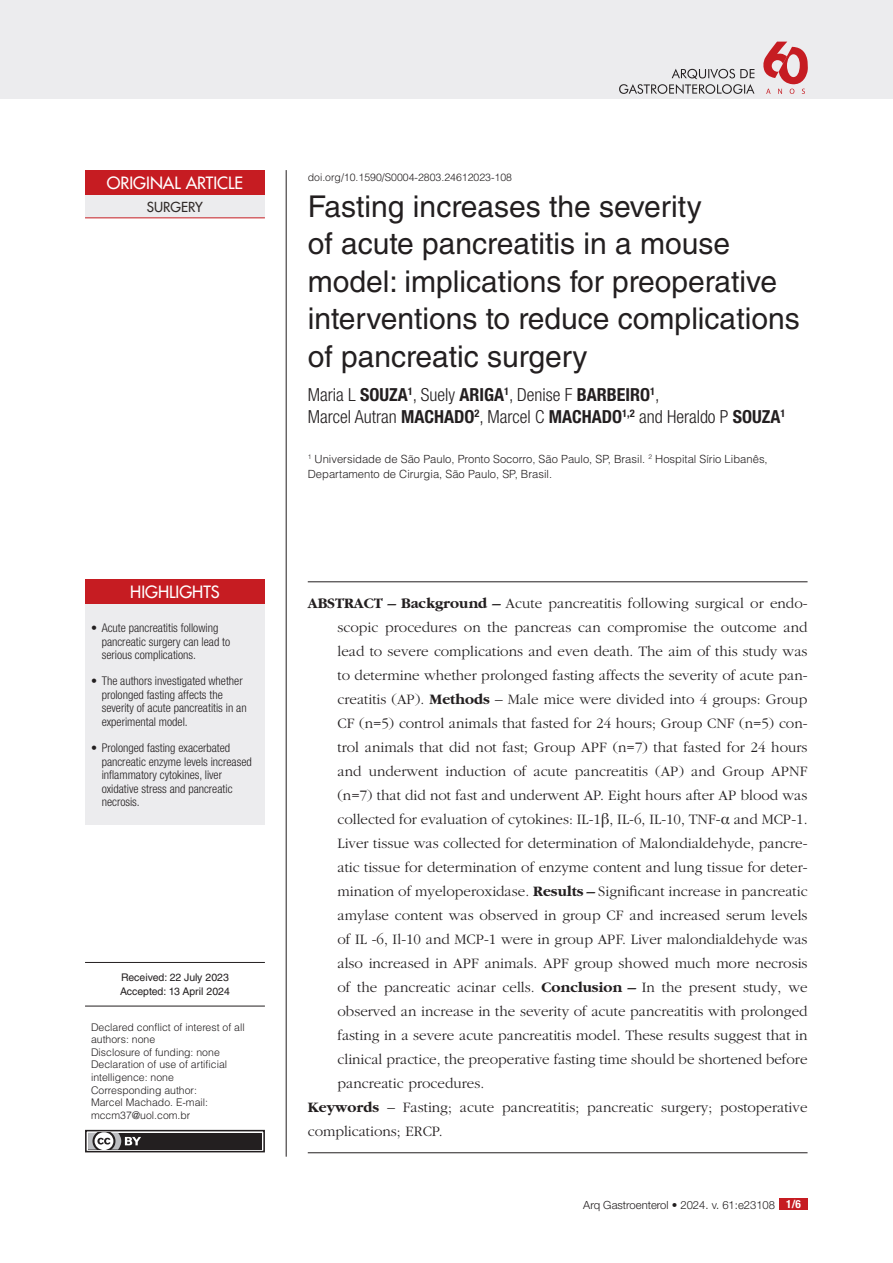
<style>
.page{position:relative;width:893px;height:1263px;background:#fff}
.page>*{position:absolute;margin:0;border:0;box-sizing:border-box;transform-origin:0 0}
.Titulo{font:30px/37.5px "Helvetica LT Std";color:#231f20}
.Autores{font:300 condensed 18px/21.6px "Helvetica Neue LT Pro";color:#231f20}
.Vinheta{font:16.5px "Futura";color:#fff}
.Body_Abstract{font:300 15px/24px "Garamond";color:#231f20;text-align:justify}
.Body_Abstratc_Final{font:300 15px/24px "Garamond";color:#231f20}
.Sub_V{font:13.5px "Futura";color:#302a28}
.Body_Tabela{font:300 condensed 12px/13.5px "Helvetica Neue LT Pro";color:#231f20}
.Credit_Titulo{font:300 11.25px/15px "Helvetica LT Std";color:#231f20}
.Body_Text{font:300 11.25px "Helvetica Neue LT Pro";color:#231f20}
.Credito_Sfio{font:300 10.5px/12.6px "Helvetica LT Std";color:#231f20}
.Doi{font:300 10.5px "Helvetica LT Std";color:#231f20}
.Data{font:10.5px "Helvetica LT Std";color:#231f20}
.s1{font-weight:700}
.s2{font-family:"Times";font-weight:400}
.s3{font-weight:700;font-stretch:condensed;color:#fff}
</style>
<div class="page">
<hr style="left:286px;top:170px;width:1px;height:987px;background:#231f20">
<div style="left:0;top:0;width:893px;height:99px;background:#ececee"></div>
<svg style="left:619px;top:69px;width:135px;height:25px"></svg>
<svg style="left:763px;top:42px;width:45px;height:52px"></svg>
<div style="left:779px;top:1198px;width:29px;height:12px;background:#c61c22"></div>
<div style="left:85px;top:1130px;width:180px;height:22px;border:2px solid #231f20"></div>
<div style="left:88px;top:1133px;width:174px;height:16px;background:#231f20"></div>
<svg style="left:88px;top:1133px;width:53px;height:16px"></svg>
<div style="left:85px;top:579px;width:180px;height:25px;background:#c61c22"></div>
<div style="left:85px;top:604px;width:180px;height:221px;background:#ececee"></div>
<hr style="left:308px;top:581px;width:499px;height:1px;background:#231f20">
<hr style="left:308px;top:1152px;width:499px;height:1px;background:#231f20">
<div style="left:85px;top:170px;width:180px;height:25px;background:#c61c22"></div>
<div style="left:85px;top:195px;width:180px;height:23px;background:#ececee"></div>
<hr style="left:85px;top:218px;width:180px;height:1px;background:#c61c22">
<hr style="left:85px;top:962px;width:180px;height:1px;background:#231f20">
<hr style="left:85px;top:1006px;width:180px;height:1px;background:#231f20">
<p class="Vinheta" style="left:107px;top:172px;width:138px">ORIGINAL ARTICLE</p>
<p class="Sub_V" style="left:147px;top:198px;width:57px">SURGERY</p>
<p class="Vinheta" style="left:130px;top:582px;width:91px">HIGHLIGHTS</p>
<p class="Body_Tabela" style="left:102px;top:621px;width:130px;text-indent:-11px">• Acute pancreatitis following pancreatic surgery can lead to serious complications.</p>
<p class="Body_Tabela" style="left:102px;top:674px;width:147px;text-indent:-11px">• The authors investigated whether prolonged fasting affects the severity of acute pancreatitis in an experimental model.</p>
<p class="Body_Tabela" style="left:102px;top:741px;width:152px;text-indent:-11px">• Prolonged fasting exacerbated pancreatic enzyme levels increased inflammatory cytokines, liver oxidative stress and pancreatic necrosis.</p>
<p class="Data" style="left:121px;top:971px;width:109px">Received: 22 July 2023</p>
<p class="Data" style="left:120px;top:985px;width:111px">Accepted: 13 April 2024</p>
<p class="Credito_Sfio" style="left:91px;top:1020px;width:155px">Declared conflict of interest of all authors: none</p>
<p class="Credito_Sfio" style="left:91px;top:1046px;width:130px">Disclosure of funding: none</p>
<p class="Credito_Sfio" style="left:91px;top:1058px;width:138px">Declaration of use of artificial intelligence: none</p>
<p class="Credito_Sfio" style="left:91px;top:1083px;width:119px">Corresponding author:<br>Marcel Machado. E-mail: mccm37@uol.com.br</p>
<p class="Doi" style="left:308px;top:170px;width:206px">doi.org/10.1590/S0004-2803.24612023-108</p>
<p class="Titulo" style="left:308px;top:187px;width:493px">Fasting increases the severity<br>of acute pancreatitis in a mouse model: implications for preoperative interventions to reduce complications of pancreatic surgery</p>
<p class="Autores" style="left:308px;top:384px;width:479px">Maria L <span class="s1">SOUZA</span><sup>1</sup>, Suely <span class="s1">ARIGA</span><sup>1</sup>, Denise F <span class="s1">BARBEIRO</span><sup>1</sup>,<br>Marcel Autran <span class="s1">MACHADO</span><sup>2</sup>, Marcel C <span class="s1">MACHADO</span><sup>1,2</sup> and Heraldo P <span class="s1">SOUZA</span><sup>1</sup></p>
<p class="Credit_Titulo" style="left:308px;top:452px;width:461px"><sup>1</sup> Universidade de São Paulo, Pronto Socorro, São Paulo, SP, Brasil. <sup>2</sup> Hospital Sírio Libanês,<br>Departamento de Cirurgia, São Paulo, SP, Brasil.</p>
<p class="Body_Abstract" style="left:338px;top:591px;width:472px;text-indent:-30px"><span class="s1">ABSTRACT – Background –</span> Acute pancreatitis following surgical or endo&shy;scopic procedures on the pancreas can compromise the outcome and lead to severe complications and even death. The aim of this study was to determine whether prolonged fasting affects the severity of acute pan&shy;creatitis (AP). <span class="s1">Methods</span> – Male mice were divided into 4 groups: Group CF (n=5) control animals that fasted for 24 hours; Group CNF (n=5) con&shy;trol animals that did not fast; Group APF (n=7) that fasted for 24 hours and underwent induction of acute pancreatitis (AP) and Group APNF (n=7) that did not fast and underwent AP. Eight hours after AP blood was collected for evaluation of cytokines: IL-1<span class="s2">β</span>, IL-6, IL-10, TNF-<span class="s2">α</span> and MCP-1.<br>Liver tissue was collected for determination of Malondialdehyde, pancre&shy;atic tissue for determination of enzyme content and lung tissue for deter&shy;mination of myeloperoxidase. <span class="s1">Results –</span> Significant increase in pancreatic amylase content was observed in group CF and increased serum levels of IL -6, Il-10 and MCP-1 were in group APF. Liver malondialdehyde was also increased in APF animals. APF group showed much more necrosis of the pancreatic acinar cells. <span class="s1">Conclusion –</span> In the present study, we observed an increase in the severity of acute pancreatitis with prolonged fasting in a severe acute pancreatitis model. These results suggest that in clinical practice, the preoperative fasting time should be shortened before pancreatic procedures.</p>
<p class="Body_Abstratc_Final" style="left:308px;top:1095px;width:501px"><span class="s1">Keywords</span> – Fasting; acute pancreatitis; pancreatic surgery; postoperative complications; ERCP.</p>
<p class="Body_Text" style="left:583px;top:1198px;width:219px">Arq Gastroenterol • 2024. v. 61:e23108 <span class="s3">1/6</span></p>
</div>
